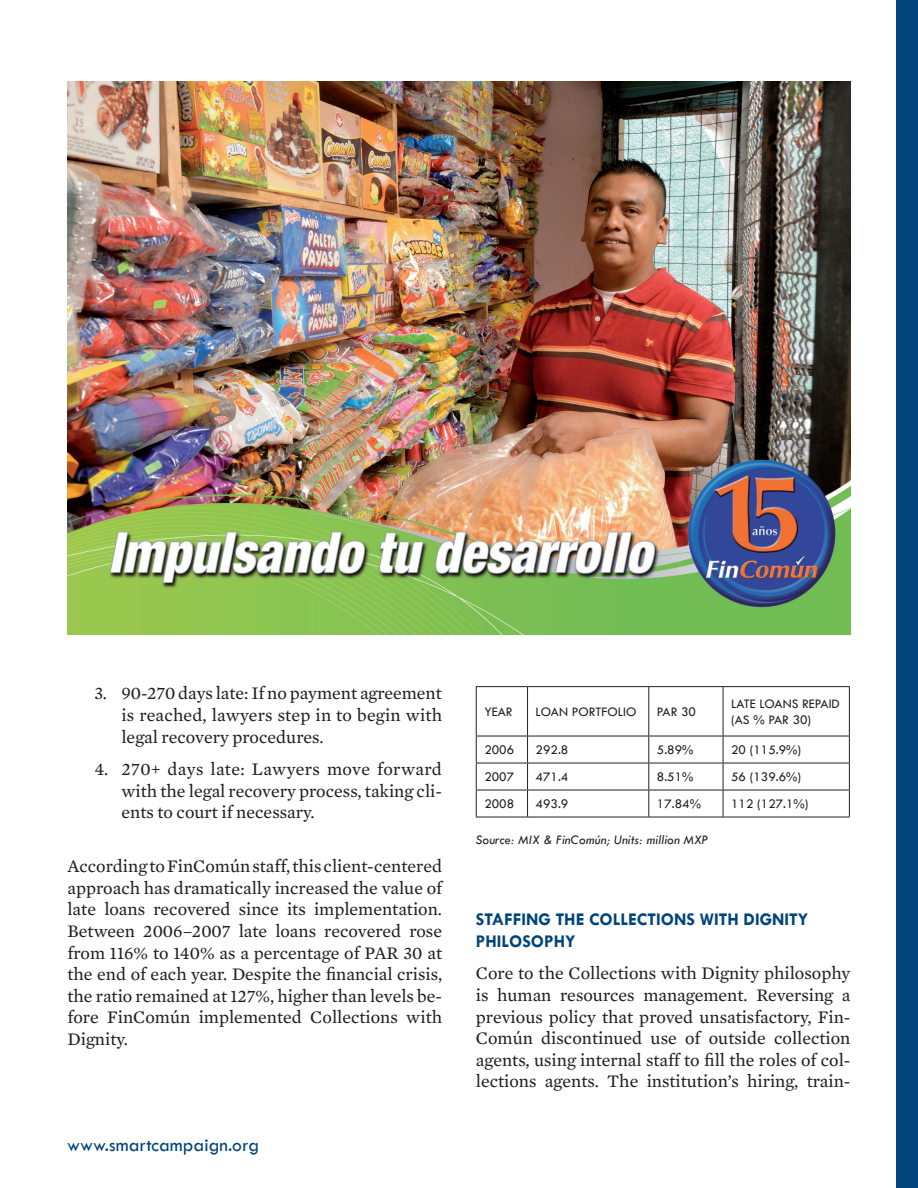
<style>
.page{position:relative;width:918px;height:1188px;background:#fff}
.page>*{position:absolute;margin:0;border:0;box-sizing:border-box;transform-origin:0 0}
.by{font:19.5px "Tw Cen";color:#00447b}
.bodytext{font:18px/21.6px "Mercury Text G2";color:#231f20;text-align:justify}
.numbering{font:18px/21.6px "Mercury Text G2";color:#231f20;text-align:justify}
.subheaders{font:700 18px/21.6px "Tw Cen";color:#00447b}
.tabelltext{font:13.5px "Tw Cen";color:#231f20}
.tabellheader{font:13.5px/16.5px "Tw Cen";color:#231f20}
.tabellsource{font:italic 13.5px "Tw Cen";color:#231f20}
</style>
<div class="page">
<hr style="left:476px;top:686px;width:52px;height:1px;background:#231f20">
<hr style="left:476px;top:687px;width:1px;height:49px;background:#231f20">
<hr style="left:528px;top:686px;width:121px;height:1px;background:#231f20">
<hr style="left:527px;top:687px;width:1px;height:49px;background:#231f20">
<hr style="left:649px;top:686px;width:74px;height:1px;background:#231f20">
<hr style="left:648px;top:687px;width:1px;height:49px;background:#231f20">
<hr style="left:723px;top:686px;width:127px;height:1px;background:#231f20">
<hr style="left:723px;top:687px;width:1px;height:49px;background:#231f20">
<hr style="left:849px;top:687px;width:1px;height:49px;background:#231f20">
<hr style="left:476px;top:736px;width:52px;height:1px;background:#231f20">
<hr style="left:528px;top:736px;width:121px;height:1px;background:#231f20">
<hr style="left:649px;top:736px;width:74px;height:1px;background:#231f20">
<hr style="left:723px;top:736px;width:127px;height:1px;background:#231f20">
<hr style="left:476px;top:763px;width:52px;height:1px;background:#231f20">
<hr style="left:528px;top:763px;width:121px;height:1px;background:#231f20">
<hr style="left:649px;top:763px;width:74px;height:1px;background:#231f20">
<hr style="left:723px;top:763px;width:127px;height:1px;background:#231f20">
<hr style="left:476px;top:790px;width:52px;height:1px;background:#231f20">
<svg style="left:476px;top:736px;width:1px;height:81px"></svg>
<hr style="left:528px;top:790px;width:121px;height:1px;background:#231f20">
<svg style="left:527px;top:736px;width:1px;height:81px"></svg>
<hr style="left:649px;top:790px;width:74px;height:1px;background:#231f20">
<svg style="left:648px;top:736px;width:1px;height:81px"></svg>
<hr style="left:723px;top:790px;width:127px;height:1px;background:#231f20">
<svg style="left:723px;top:736px;width:1px;height:81px"></svg>
<svg style="left:849px;top:736px;width:1px;height:81px"></svg>
<hr style="left:476px;top:817px;width:52px;height:1px;background:#231f20">
<hr style="left:528px;top:817px;width:121px;height:1px;background:#231f20">
<hr style="left:649px;top:817px;width:74px;height:1px;background:#231f20">
<hr style="left:723px;top:817px;width:127px;height:1px;background:#231f20">
<div style="left:896px;top:0;width:22px;height:1188px;background:#00447b"></div>
<img style="left:68px;top:81px;width:782px;height:553px">
<p class="numbering" style="left:122px;top:683px;width:322px;text-indent:-27px">3. 90-270 days late: If no payment agreement is reached, lawyers step in to begin with legal recovery procedures.</p>
<p class="numbering" style="left:122px;top:758px;width:322px;text-indent:-27px">4. 270+ days late: Lawyers move forward with the legal recovery process, taking cli&shy;ents to court if necessary.</p>
<p class="bodytext" style="left:68px;top:856px;width:376px">According to FinComún staff, this client-centered approach has dramatically increased the value of late loans recovered since its implementation.<br>Between 2006–2007 late loans recovered rose from 116% to 140% as a percentage of PAR 30 at the end of each year. Despite the financial crisis, the ratio remained at 127%, higher than levels be&shy;fore FinComún implemented Collections with Dignity.</p>
<p class="by" style="left:67px;top:1134px;width:194px">WWW.SMARTCAMPAIGN.ORG</p>
<p class="tabellheader" style="left:484px;top:703px;width:8px">YEAR</p>
<p class="tabellheader" style="left:536px;top:703px;width:102px">LOAN PORTFOLI O</p>
<p class="tabellheader" style="left:657px;top:703px;width:41px">PAR 30</p>
<p class="tabellheader" style="left:731px;top:695px;width:104px">LATE LOANS REPAID (AS % PAR 30)</p>
<p class="tabelltext" style="left:484px;top:742px;width:31px">2006</p>
<p class="tabelltext" style="left:536px;top:742px;width:34px">292.8</p>
<p class="tabelltext" style="left:657px;top:742px;width:38px">5.89%</p>
<p class="tabelltext" style="left:731px;top:742px;width:71px">20 (115.9%)</p>
<p class="tabelltext" style="left:484px;top:769px;width:31px">2007</p>
<p class="tabelltext" style="left:536px;top:769px;width:34px">471.4</p>
<p class="tabelltext" style="left:657px;top:769px;width:38px">8.51%</p>
<p class="tabelltext" style="left:731px;top:769px;width:71px">56 (139.6%)</p>
<p class="tabelltext" style="left:484px;top:796px;width:31px">2008</p>
<p class="tabelltext" style="left:536px;top:796px;width:34px">493.9</p>
<p class="tabelltext" style="left:657px;top:796px;width:46px">17.84%</p>
<p class="tabelltext" style="left:731px;top:796px;width:79px">112 (127.1%)</p>
<p class="tabellsource" style="left:476px;top:832px;width:234px">Source: MIX &amp; FinComún; Units: million MXP</p>
<p class="subheaders" style="left:476px;top:908px;width:334px">STAFFING THE COLLECTIONS WITH DIGNITY<br>PHILOSOPHY</p>
<p class="bodytext" style="left:476px;top:963px;width:376px">Core to the Collections with Dignity philosophy is human resources management. Reversing a previous policy that proved unsatisfactory, Fin-Común discontinued use of outside collection agents, using internal staff to fill the roles of col&shy;lections agents. The institution’s hiring, train-</p>
</div>
